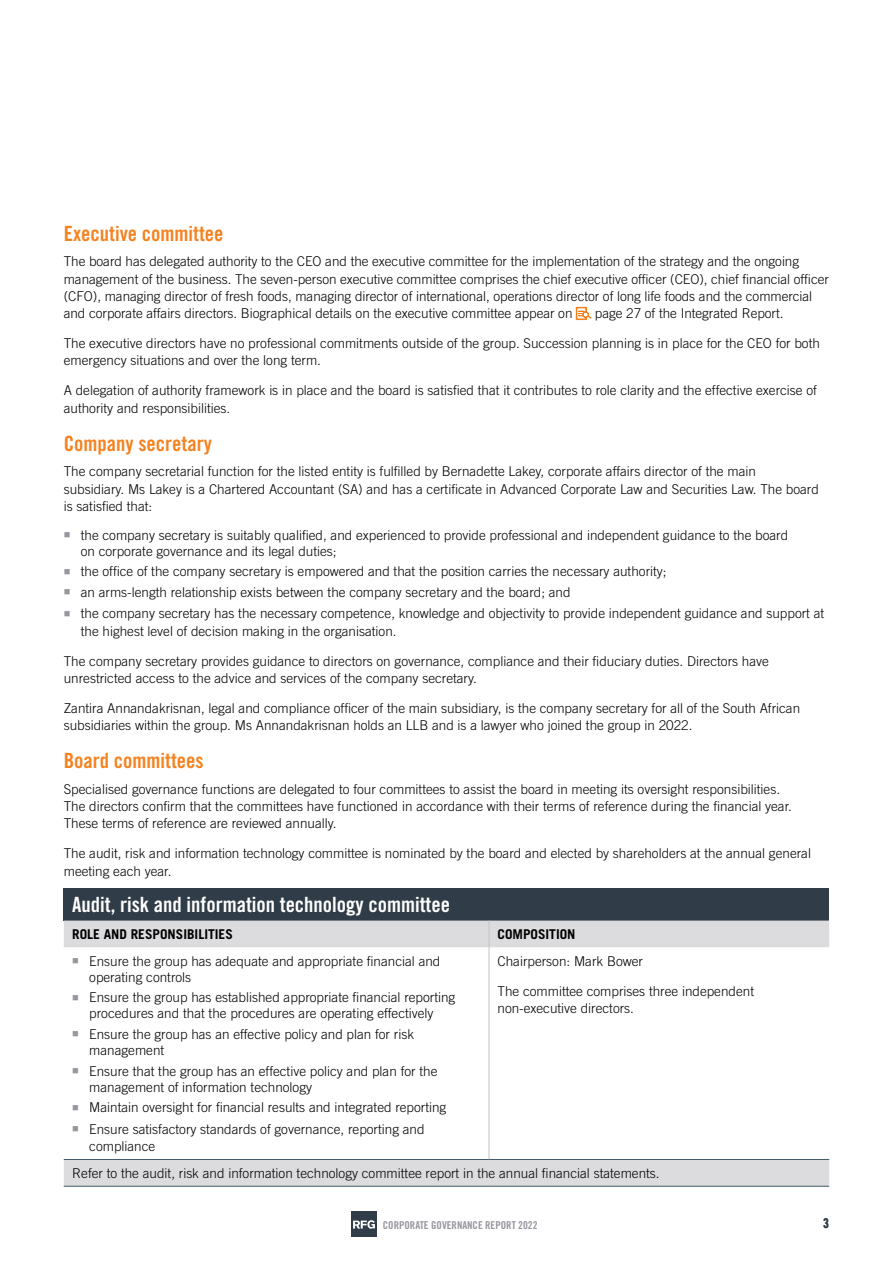
<style>
.page{position:relative;width:893px;height:1263px;background:#fff}
.page>*{position:absolute;margin:0;border:0;box-sizing:border-box;transform-origin:0 0}
.t1{font:21px "Trade Gothic LT Std Bd Cn 20";color:#f58220}
.t2{font:21px "Trade Gothic LT Std Bd Cn 20";color:#fff}
.t3{font:300 13.5px/17.2px "Trade Gothic LT Std";color:#000}
.t4{font:700 13.5px "Trade Gothic LT Std";color:#000}
.t5{font:13.5px "Trade Gothic LT Std Bd Cn 20";color:#303d48}
.t6{font:10.8px "Trade Gothic LT Std Bd Cn 20";color:#96979e}
</style>
<div class="page">
<svg style="left:351px;top:1212px;width:26px;height:25px"></svg>
<svg style="left:576px;top:307px;width:16px;height:13px"></svg>
<div style="left:64px;top:888px;width:765px;height:32px;background:#303d48"></div>
<svg style="left:64px;top:920px;width:765px;height:266px"></svg>
<hr style="left:64px;top:1159px;width:425px;height:1px;background:#425a69">
<hr style="left:489px;top:1159px;width:340px;height:1px;background:#425a69">
<hr style="left:64px;top:1186px;width:425px;height:1px;background:#425a69">
<hr style="left:489px;top:1186px;width:340px;height:1px;background:#425a69">
<svg style="left:489px;top:920px;width:1px;height:27px"></svg>
<hr style="left:489px;top:947px;width:1px;height:212px;background:#c3c2c6">
<svg style="left:73px;top:958px;width:5px;height:5px"></svg>
<svg style="left:73px;top:995px;width:5px;height:5px"></svg>
<svg style="left:73px;top:1031px;width:5px;height:6px"></svg>
<svg style="left:73px;top:1068px;width:5px;height:5px"></svg>
<svg style="left:73px;top:1105px;width:5px;height:5px"></svg>
<svg style="left:73px;top:1126px;width:5px;height:5px"></svg>
<h1 class="t1" style="left:64px;top:220px;width:161px">Executive committee</h1>
<p class="t3" style="left:64px;top:253px;width:767px">The board has delegated authority to the CEO and the executive committee for the implementation of the strategy and the ongoing management of the business. The seven-person executive committee comprises the chief executive officer (CEO), chief financial officer (CFO), managing director of fresh foods, managing director of international, operations director of long life foods and the commercial and corporate affairs directors. Biographical details on the executive committee appear on</p>
<p class="t3" style="left:595px;top:304px;width:190px">page 27 of the Integrated Report.</p>
<p class="t3" style="left:64px;top:334px;width:758px">The executive directors have no professional commitments outside of the group. Succession planning is in place for the CEO for both emergency situations and over the long term.</p>
<p class="t3" style="left:64px;top:382px;width:755px">A delegation of authority framework is in place and the board is satisfied that it contributes to role clarity and the effective exercise of authority and responsibilities.</p>
<h1 class="t1" style="left:64px;top:430px;width:150px">Company secretary</h1>
<p class="t3" style="left:64px;top:463px;width:757px">The company secretarial function for the listed entity is fulfilled by Bernadette Lakey, corporate affairs director of the main subsidiary. Ms Lakey is a Chartered Accountant (SA) and has a certificate in Advanced Corporate Law and Securities Law. The board is satisfied that:</p>
<p class="t3" style="left:81px;top:527px;width:709px;line-height:16.2px">the company secretary is suitably qualified, and experienced to provide professional and independent guidance to the board on corporate governance and its legal duties;</p>
<p class="t3" style="left:81px;top:561px;width:745px;line-height:21px">the office of the company secretary is empowered and that the position carries the necessary authority;<br>an arms-length relationship exists between the company secretary and the board; and<br>the company secretary has the necessary competence, knowledge and objectivity to provide independent guidance and support at</p>
<p class="t3" style="left:81px;top:622px;width:317px">the highest level of decision making in the organisation.</p>
<p class="t3" style="left:64px;top:652px;width:707px">The company secretary provides guidance to directors on governance, compliance and their fiduciary duties. Directors have unrestricted access to the advice and services of the company secretary.</p>
<p class="t3" style="left:64px;top:699px;width:738px">Zantira Annandakrisnan, legal and compliance officer of the main subsidiary, is the company secretary for all of the South African subsidiaries within the group. Ms Annandakrisnan holds an LLB and is a lawyer who joined the group in 2022.</p>
<h1 class="t1" style="left:64px;top:748px;width:141px">Board committees</h1>
<p class="t3" style="left:64px;top:780px;width:730px">Specialised governance functions are delegated to four committees to assist the board in meeting its oversight responsibilities.<br>The directors confirm that the committees have functioned in accordance with their terms of reference during the financial year.<br>These terms of reference are reviewed annually.</p>
<p class="t3" style="left:64px;top:845px;width:749px">The audit, risk and information technology committee is nominated by the board and elected by shareholders at the annual general meeting each year.</p>
<h1 class="t2" style="left:72px;top:892px;width:379px">Audit, risk and information technology committee</h1>
<p class="t4" style="left:72px;top:926px;width:162px">ROLE AND RESPONSIBILITIES</p>
<p class="t4" style="left:497px;top:926px;width:80px">COMPOSITION</p>
<p class="t3" style="left:89px;top:952px;width:353px;line-height:16.2px">Ensure the group has adequate and appropriate financial and operating controls</p>
<p class="t3" style="left:89px;top:989px;width:368px;line-height:16.2px">Ensure the group has established appropriate financial reporting procedures and that the procedures are operating effectively</p>
<p class="t3" style="left:89px;top:1026px;width:326px;line-height:16.2px">Ensure the group has an effective policy and plan for risk management</p>
<p class="t3" style="left:89px;top:1062px;width:350px;line-height:16.2px">Ensure that the group has an effective policy and plan for the management of information technology</p>
<p class="t3" style="left:89px;top:1096px;width:359px;line-height:21.5px">Maintain oversight for financial results and integrated reporting<br>Ensure satisfactory standards of governance, reporting and</p>
<p class="t3" style="left:89px;top:1137px;width:68px">compliance</p>
<p class="t3" style="left:497px;top:952px;width:147px">Chairperson: Mark Bower</p>
<p class="t3" style="left:497px;top:982px;width:258px">The committee comprises three independent non-executive directors.</p>
<p class="t3" style="left:72px;top:1164px;width:589px">Refer to the audit, risk and information technology committee report in the annual financial statements.</p>
<p class="t6" style="left:383px;top:1218px;width:156px">CORPORATE GOVERNANCE REPORT 2022</p>
<p class="t5" style="left:823px;top:1215px;width:7px">3</p>
</div>
